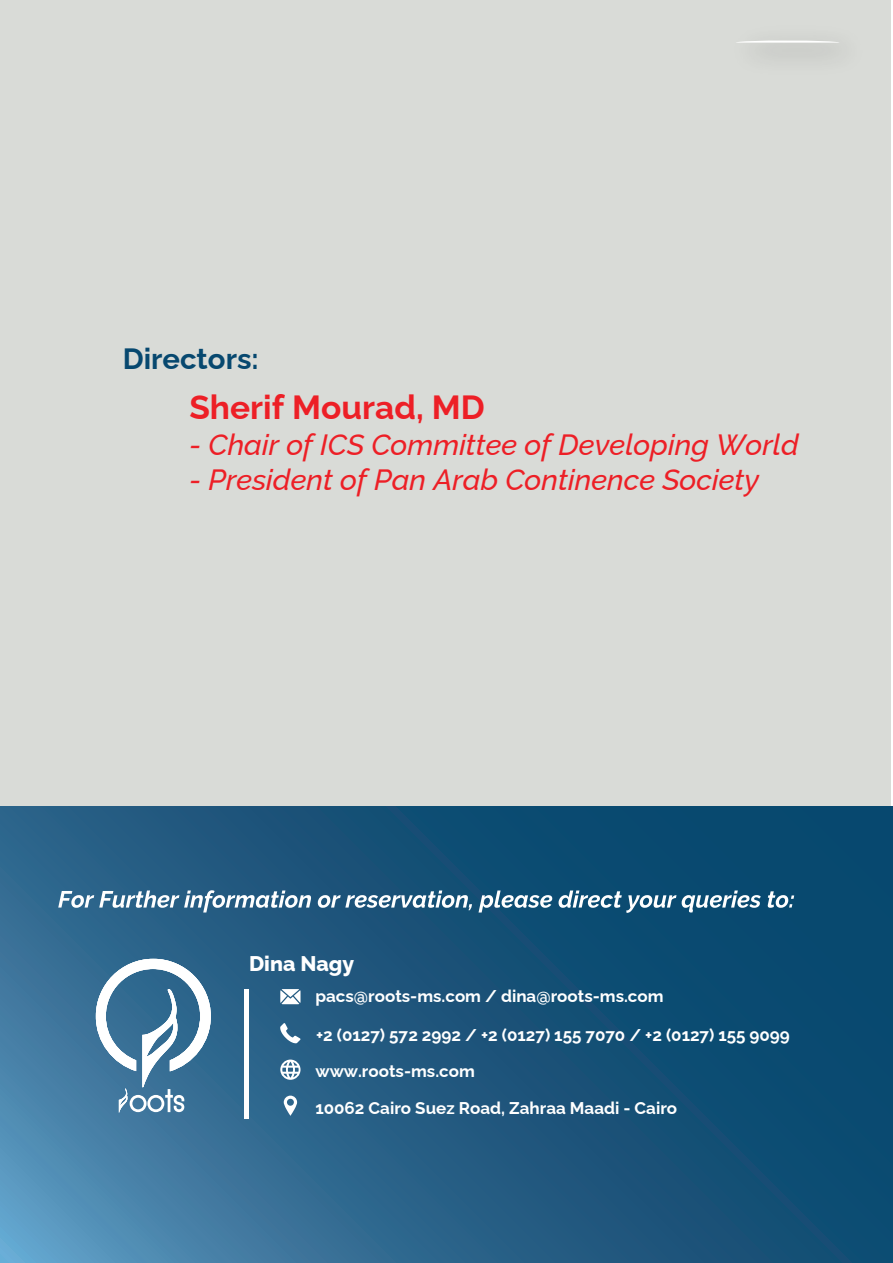
<style>
.page{position:relative;width:893px;height:1263px;background:#fff}
.page>*{position:absolute;margin:0;border:0;box-sizing:border-box;transform-origin:0 0}
.t1{font:700 33.45px "Raleway";color:#ed1f26}
.t2{font:italic 500 29.25px "Raleway";color:#ed1f26}
.t3{font:700 29.25px "Raleway";color:#07486f}
.t4{font:800 21.15px "Raleway";color:#fff}
.t5{font:700 16.95px "Raleway";color:#fff}
</style>
<div class="page">
<div style="left:0;top:0;width:891px;height:1263px;background:#d9dbd7"></div>
<svg style="left:0;top:806px;width:893px;height:457px"></svg>
<svg style="left:58px;top:890px;width:736px;height:23px"></svg>
<svg style="left:96px;top:959px;width:115px;height:154px"></svg>
<svg style="left:119px;top:1088px;width:8px;height:25px"></svg>
<svg style="left:280px;top:989px;width:21px;height:15px"></svg>
<svg style="left:284px;top:1095px;width:13px;height:21px"></svg>
<svg style="left:280px;top:1023px;width:20px;height:20px"></svg>
<svg style="left:280px;top:1059px;width:21px;height:21px"></svg>
<hr style="left:245px;top:989px;width:4px;height:129px;background:#fff">
<svg style="left:736px;top:40px;width:104px;height:3px"></svg>
<h2 class="t3" style="left:123px;top:335px;width:137px">Directors:</h2>
<h1 class="t1" style="left:189px;top:381px;width:297px">Sherif Mourad, MD</h1>
<h2 class="t2" style="left:189px;top:421px;width:611px">- Chair of ICS Committee of Developing World</h2>
<h2 class="t2" style="left:189px;top:456px;width:571px">- President of Pan Arab Continence Society</h2>
<p class="t4" style="left:249px;top:947px;width:107px">Dina Nagy</p>
<p class="t5" style="left:315px;top:983px;width:350px">pacs@roots-ms.com / dina@roots-ms.com</p>
<p class="t5" style="left:316px;top:1022px;width:475px">+2 (0127) 572 2992 / +2 (0127) 155 7070 / +2 (0127) 155 9099</p>
<p class="t5" style="left:315px;top:1057px;width:161px">www.roots-ms.com</p>
<p class="t5" style="left:315px;top:1095px;width:363px">10062 Cairo Suez Road, Zahraa Maadi - Cairo</p>
</div>
